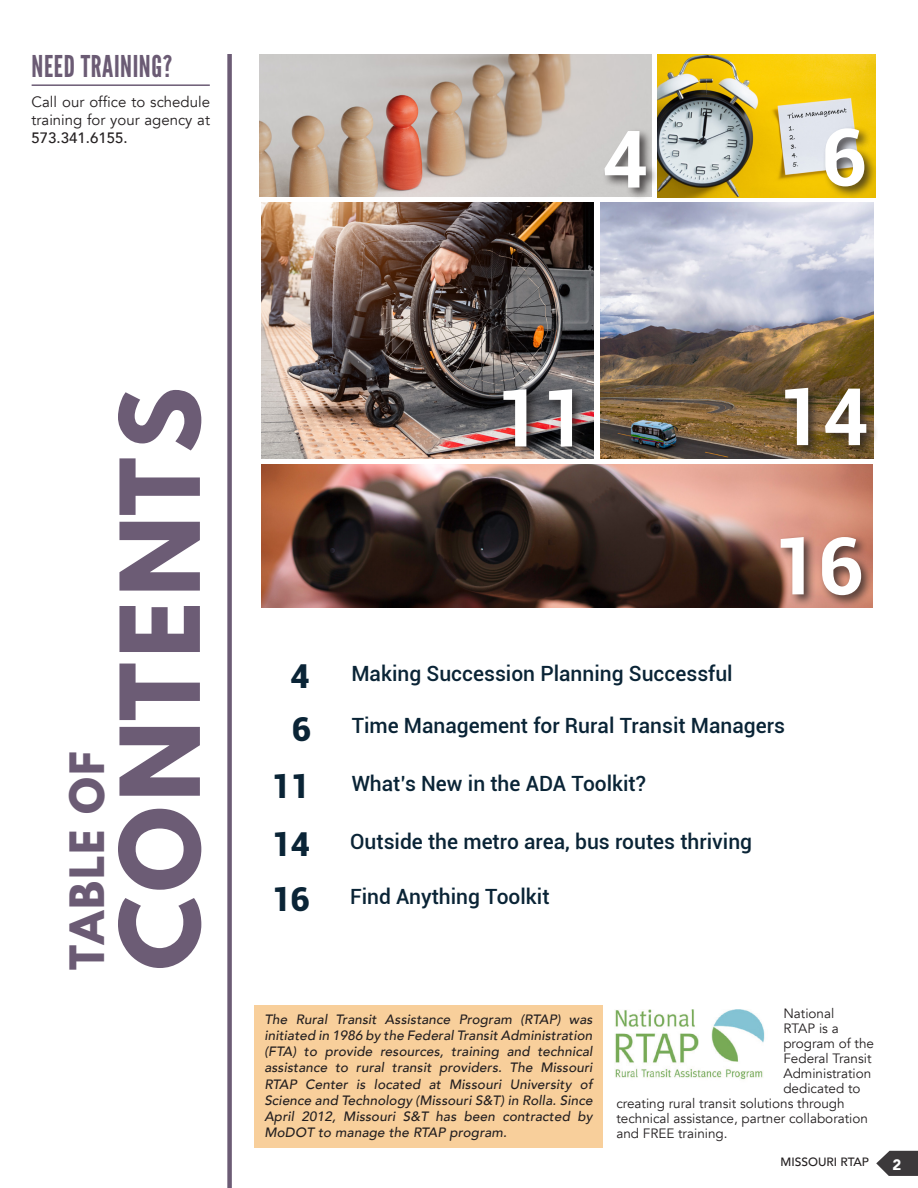
<style>
.page{position:relative;width:918px;height:1188px;background:#fff}
.page>*{position:absolute;margin:0;border:0;box-sizing:border-box;transform-origin:0 0}
.t1{font:700 97.5px "League Spartan";letter-spacing:.05em;color:#6c5c75}
.t2{font:700 79.5px "Roboto";color:#fff}
.t3{font:700 42px "League Spartan";letter-spacing:.05em;color:#6b5b74}
.t4{font:900 33px "Roboto";color:#0a2436}
.t5{font:30px "League Gothic";letter-spacing:.02em;color:#6b5b74}
.t6{font:500 21px "Roboto";color:#0a2436}
.t7{font:15px/18px "Avenir";color:#231f20;text-align:justify}
.t8{font:900 15px "Avenir";color:#fff}
.t9{font:italic 500 13.5px/16.2px "Avenir";letter-spacing:.01em;color:#231f20;text-align:justify}
.t10{font:13.5px "Avenir";color:#231f20}
.t11{font:500 12px "Avenir";color:#231f20}
.s1{font-weight:500}
</style>
<div class="page">
<svg style="left:876px;top:1151px;width:42px;height:25px"></svg>
<img style="left:615px;top:1009px;width:150px;height:71px">
<hr style="left:32px;top:84px;width:178px;height:2px;background:#6c5c75">
<div style="left:254px;top:1005px;width:348px;height:143px;background:#f8cf9b"></div>
<div style="left:227px;top:54px;width:5px;height:1134px;background:#6c5c75"></div>
<img style="left:260px;top:54px;width:392px;height:143px">
<img style="left:601px;top:202px;width:272px;height:257px">
<img style="left:261px;top:202px;width:333px;height:257px">
<img style="left:658px;top:54px;width:217px;height:143px">
<div style="left:602px;top:127px;width:57px;height:73px;background:#231f20;opacity:.75"></div>
<div style="left:822px;top:125px;width:55px;height:74px;background:#231f20;opacity:.75"></div>
<div style="left:500px;top:386px;width:85px;height:73px;background:#231f20;opacity:.75"></div>
<div style="left:782px;top:385px;width:97px;height:73px;background:#231f20;opacity:.75"></div>
<img style="left:261px;top:465px;width:612px;height:143px">
<div style="left:778px;top:534px;width:96px;height:74px;background:#231f20;opacity:.75"></div>
<p class="t5" style="left:32px;top:48px;width:142px">NEED TRAINING?</p>
<p class="t7" style="left:32px;top:93px;width:180px">Call our office to schedule training for your agency at <span class="s1">573.341.6155.</span></p>
<p class="t2" style="left:602px;top:103px;width:47px">4</p>
<p class="t2" style="left:822px;top:101px;width:47px">6</p>
<p class="t3" style="left:54px;top:970px;width:220px;rotate:-90deg">TABLE OF</p>
<p class="t1" style="left:84px;top:970px;width:585px;rotate:-90deg">CONTENTS</p>
<p class="t2" style="left:496px;top:362px;width:93px">11</p>
<p class="t2" style="left:777px;top:361px;width:93px">14</p>
<p class="t2" style="left:773px;top:510px;width:93px">16</p>
<p class="t4" style="left:291px;top:653px;width:21px">4</p>
<p class="t6" style="left:351px;top:658px;width:383px">Making Succession Planning Successful</p>
<p class="t4" style="left:292px;top:706px;width:21px">6</p>
<p class="t6" style="left:352px;top:711px;width:435px">Time Management for Rural Transit Managers</p>
<p class="t4" style="left:271px;top:763px;width:40px">11</p>
<p class="t6" style="left:352px;top:769px;width:296px">What’s New in the ADA Toolkit?</p>
<p class="t4" style="left:272px;top:821px;width:40px">14</p>
<p class="t6" style="left:350px;top:827px;width:403px">Outside the metro area, bus routes thriving</p>
<p class="t4" style="left:272px;top:876px;width:40px">16</p>
<p class="t6" style="left:350px;top:882px;width:201px">Find Anything Toolkit</p>
<p class="t9" style="left:264px;top:1011px;width:330px">The Rural Transit Assistance Program (RTAP) was initiated in 1986 by the Federal Transit Administration (FTA) to provide resources, training and technical assistance to rural transit providers. The Missouri RTAP Center is located at Missouri University of Science and Technology (Missouri S&amp;T) in Rolla. Since April 2012, Missouri S&amp;T has been contracted by MoDOT to manage the RTAP program.</p>
<p class="t10" style="left:783px;top:1006px;width:52px">National</p>
<p class="t10" style="left:783px;top:1021px;width:57px">RTAP is a</p>
<p class="t10" style="left:783px;top:1036px;width:92px">program of the</p>
<p class="t10" style="left:783px;top:1051px;width:90px">Federal Transit</p>
<p class="t10" style="left:783px;top:1066px;width:89px">Administration</p>
<p class="t10" style="left:783px;top:1081px;width:79px">dedicated to</p>
<p class="t10" style="left:616px;top:1096px;width:230px">creating rural transit solutions through</p>
<p class="t10" style="left:616px;top:1111px;width:253px">technical assistance, partner collaboration</p>
<p class="t10" style="left:616px;top:1126px;width:113px">and FREE training.</p>
<p class="t11" style="left:781px;top:1151px;width:90px">MISSOURI RTAP</p>
<p class="t8" style="left:892px;top:1151px;width:10px">2</p>
</div>
